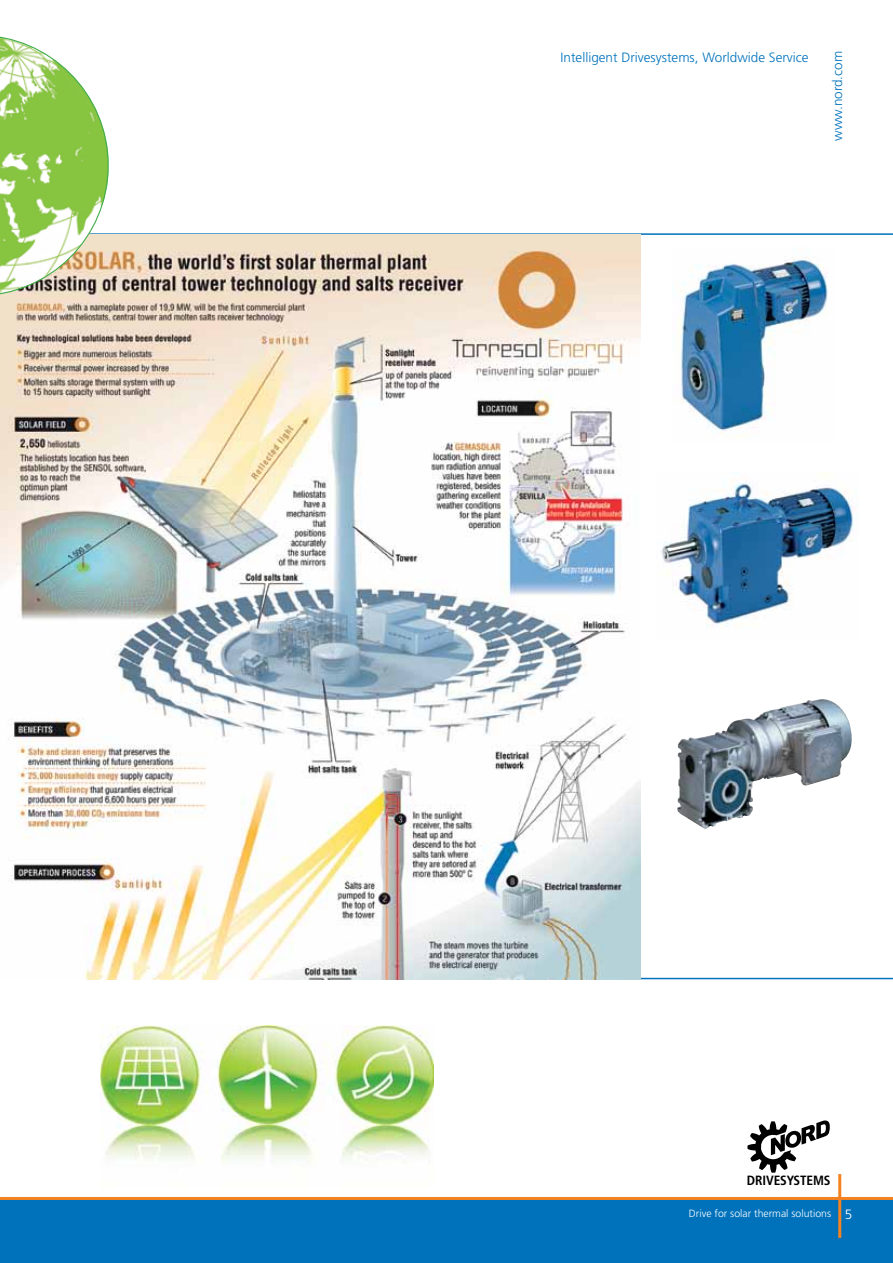
<style>
.page{position:relative;width:893px;height:1263px;background:#fff}
.page>*{position:absolute;margin:0;border:0;box-sizing:border-box;transform-origin:0 0}
.t1{font:300 13.5px "Frutiger";color:#0072bc}
.t2{font:300 13.5px "Frutiger";color:#fff}
.t3{font:700 condensed 13.35px "Frutiger";letter-spacing:-.01em;color:#000}
.t4{font:300 10.5px "Frutiger";color:#fff}
</style>
<div class="page">
<div style="left:0;top:1198px;width:893px;height:65px;background:#0072bc"></div>
<hr style="left:0;top:1197px;width:893px;height:3px;background:#f58220">
<hr style="left:838px;top:1174px;width:3px;height:64px;background:#f58220">
<svg style="left:747px;top:1120px;width:83px;height:53px"></svg>
<hr style="left:0;top:233px;width:893px;height:2px;background:#0072bc">
<hr style="left:0;top:978px;width:893px;height:1px;background:#0072bc">
<img style="left:661px;top:472px;width:193px;height:156px">
<img style="left:677px;top:699px;width:159px;height:130px">
<img style="left:679px;top:257px;width:149px;height:181px">
<img style="left:100px;top:1025px;width:333px;height:139px">
<img style="left:0;top:235px;width:641px;height:744px">
<svg style="left:0;top:36px;width:109px;height:260px"></svg>
<p class="t1" style="left:561px;top:49px;width:249px">Intelligent Drivesystems, Worldwide Service</p>
<p class="t1" style="left:830px;top:141px;width:91px;rotate:-90deg">www.nord.com</p>
<p class="t3" style="left:747px;top:1173px;width:85px">DRIVESYSTEMS</p>
<p class="t4" style="left:689px;top:1207px;width:144px">Drive for solar thermal solutions</p>
<p class="t2" style="left:845px;top:1207px;width:9px">5</p>
</div>
